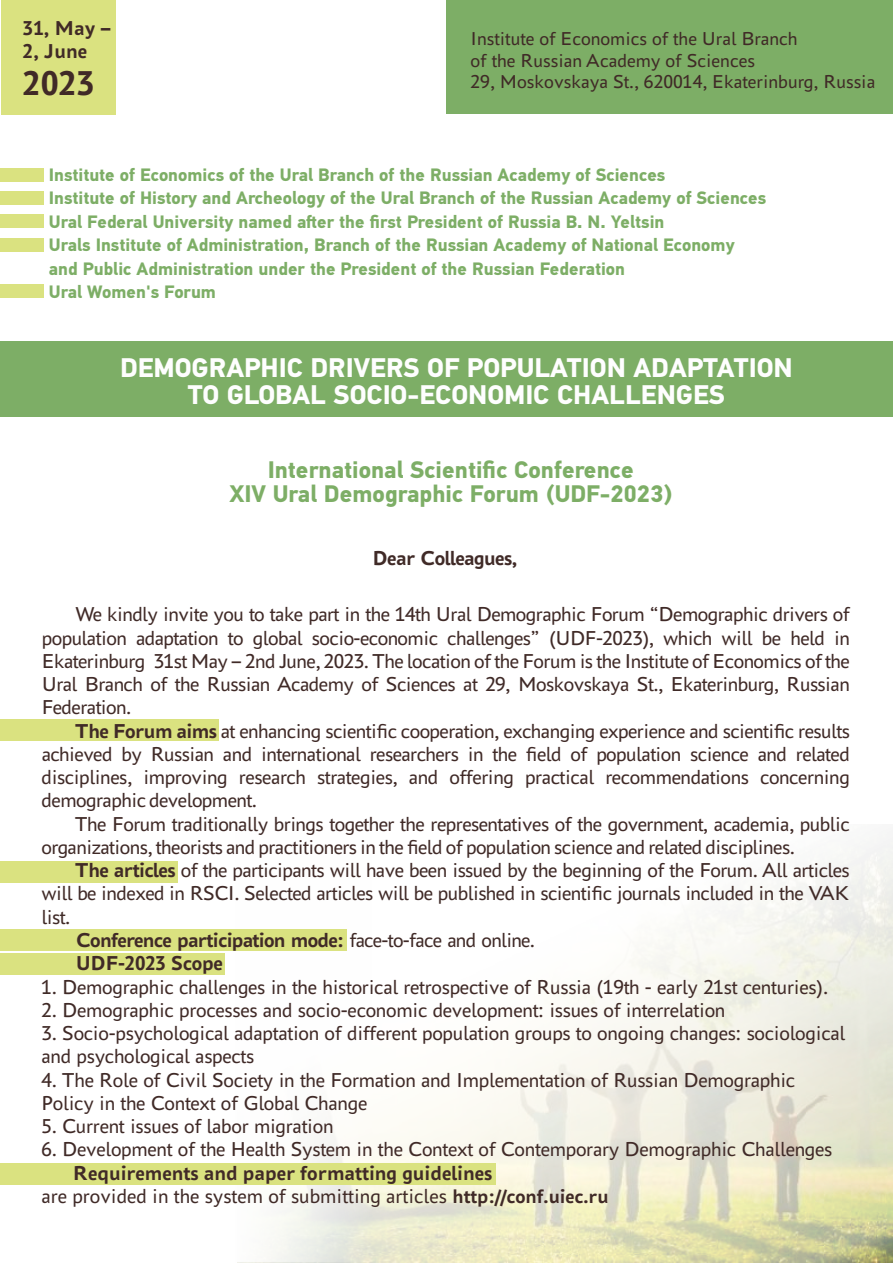
<style>
.page{position:relative;width:893px;height:1263px;background:#fff}
.page>*{position:absolute;margin:0;border:0;box-sizing:border-box;transform-origin:0 0}
.t1{font:700 36px "PT Astra Sans";color:#402a27}
.t2{font:700 27px/27px "PF Din Text Pro";color:#fefefe;text-align:center}
.t3{font:700 24px/24px "PF Din Text Pro";color:#7dae66;text-align:center}
.t4{font:21px/23.2px "PT Astra Sans";letter-spacing:-.015em;color:#402a27}
.t5{font:700 21px "PT Astra Sans";letter-spacing:-.025em;color:#402a27}
.t6{font:700 21px/23.2px "PT Astra Sans";color:#402a27}
.t7{font:19.5px/21.6px "PT Astra Sans";color:#402a27}
.t8{font:700 18px/23.4px "PF Din Text Pro";color:#7dae66}
.s1{font-weight:700}
.s2{font-weight:400}
.s3{font-weight:700;font-size:20.25px}
</style>
<div class="page">
<div style="left:0;top:342px;width:893px;height:75px;background:#7dae66"></div>
<img style="left:237px;top:837px;width:656px;height:426px">
<div style="left:446px;top:0;width:447px;height:114px;background:#7dae66"></div>
<div style="left:1px;top:1px;width:114px;height:114px;background:#dae280"></div>
<svg style="left:237px;top:837px;width:135px;height:425px"></svg>
<div style="left:0;top:168px;width:44px;height:13px;background:#dae280"></div>
<div style="left:0;top:191px;width:44px;height:14px;background:#dae280"></div>
<div style="left:0;top:215px;width:44px;height:13px;background:#dae280"></div>
<div style="left:0;top:238px;width:44px;height:13px;background:#dae280"></div>
<div style="left:0;top:285px;width:44px;height:13px;background:#dae280"></div>
<div style="left:0;top:929px;width:347px;height:22px;background:#dae280"></div>
<div style="left:1px;top:953px;width:224px;height:21px;background:#dae280"></div>
<div style="left:1px;top:861px;width:177px;height:21px;background:#dae280"></div>
<div style="left:0;top:719px;width:219px;height:22px;background:#dae280"></div>
<div style="left:0;top:1163px;width:496px;height:22px;background:#dae280"></div>
<p class="t6" style="left:23px;top:18px;width:90px">31, May –<br>2, June</p>
<h1 class="t1" style="left:23px;top:70px;width:73px">2023</h1>
<p class="t7" style="left:471px;top:30px;width:406px">Institute of Economics of the Ural Branch<br>of the Russian Academy of Sciences<br>29, Moskovskaya St., 620014, Ekaterinburg, Russia</p>
<p class="t8" style="left:49px;top:165px;width:719px">Institute of Economics of the Ural Branch of the Russian Academy of Sciences<br>Institute of History and Archeology of the Ural Branch of the Russian Academy of Sciences Ural Federal University named aſter the first President of Russia B. N. Yeltsin<br>Urals Institute of Administration, Branch of the Russian Academy of National Economy and Public Administration under the President of the Russian Federation<br>Ural Women's Forum</p>
<p class="t2" style="left:120px;top:357px;width:674px">DEMOGRAPHIC DRIVERS OF POPULATION ADAPTATION<br>TO GLOBAL SOCIO-ECONOMIC CHALLENGES</p>
<p class="t3" style="left:229px;top:460px;width:444px">International Scientific Conference<br>XIV Ural Demographic Forum (UDF-2023)</p>
<p class="t5" style="left:373px;top:551px;width:146px">Dear Colleagues,</p>
<p class="t4" style="left:42px;top:605px;width:810px;text-align:justify;text-indent:33px">We kindly invite you to take part in the 14th Ural Demographic Forum “Demographic drivers of population adaptation to global socio-economic challenges” (UDF-2023), which will be held in Ekaterinburg 31st May – 2nd June, 2023. The location of the Forum is the Institute of Economics of the Ural Branch of the Russian Academy of Sciences at 29, Moskovskaya St., Ekaterinburg, Russian Federation.</p>
<p class="t4" style="left:42px;top:721px;width:810px;text-align:justify;text-indent:33px"><span class="s1">The Forum aims</span> at enhancing scientific cooperation, exchanging experience and scientific results achieved by Russian and international researchers in the field of population science and related disciplines, improving research strategies, and offering practical recommendations concerning demographic development.</p>
<p class="t4" style="left:42px;top:814px;width:810px;text-indent:33px">The Forum traditionally brings together the representatives of the government, academia, public organizations, theorists and practitioners in the field of population science and related disciplines.</p>
<p class="t4" style="left:75px;top:860px;width:776px"><span class="s1">The articles</span> of the participants will have been issued by the beginning of the Forum. All articles</p>
<p class="t4" style="left:42px;top:884px;width:810px">will be indexed in RSCI. Selected articles will be published in scientific journals included in the VAK</p>
<p class="t4" style="left:42px;top:907px;width:30px">list.</p>
<p class="t5" style="left:76px;top:933px;width:461px">Conference participation mode: <span class="s2">face-to-face and online.</span></p>
<p class="t5" style="left:76px;top:956px;width:149px">UDF-2023 Scope</p>
<p class="t4" style="left:42px;top:977px;width:788px">1. Demographic challenges in the historical retrospective of Russia (19th - early 21st centuries).</p>
<p class="t4" style="left:42px;top:1000px;width:685px">2. Demographic processes and socio-economic development: issues of interrelation</p>
<p class="t4" style="left:42px;top:1023px;width:805px">3. Socio-psychological adaptation of different population groups to ongoing changes: sociological and psychological aspects</p>
<p class="t4" style="left:41px;top:1070px;width:755px">4. The Role of Civil Society in the Formation and Implementation of Russian Demographic<br>Policy in the Context of Global Change</p>
<p class="t4" style="left:41px;top:1116px;width:294px">5. Current issues of labor migration</p>
<p class="t4" style="left:41px;top:1140px;width:792px">6. Development of the Health System in the Context of Contemporary Demographic Challenges</p>
<p class="t4" style="left:41px;top:1163px;width:569px;text-indent:31px"><span class="s1">Requirements and paper formatting guidelines<br></span>are provided in the system of submitting articles <span class="s3">http://conf.uiec.ru</span></p>
</div>
